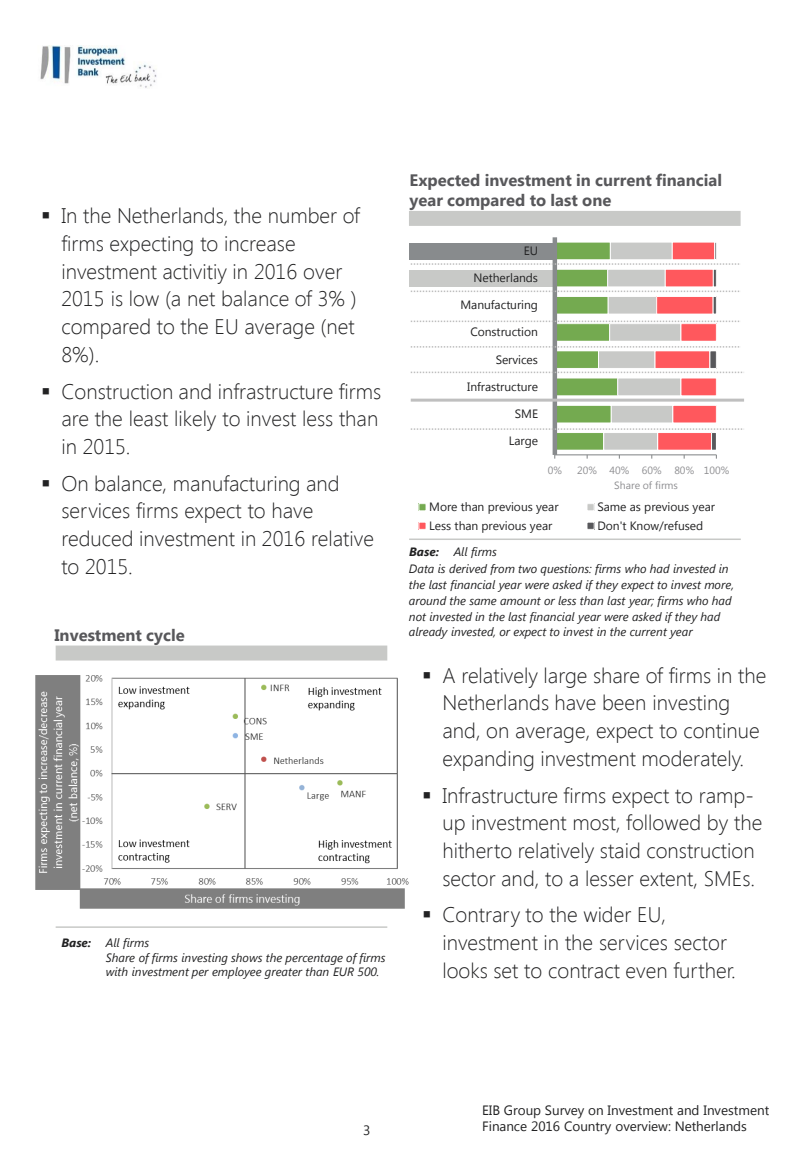
<style>
.page{position:relative;width:810px;height:1170px;background:#fff}
.page>*{position:absolute;margin:0;border:0;box-sizing:border-box;transform-origin:0 0}
.t1{font:300 21px/27.8px "Segoe UI";color:#222223}
.t2{font:700 16.5px/19.8px "Segoe UI";color:#58585b}
.t3{font:13.5px/15.3px "Segoe UI";color:#222223}
.t4{font:italic 12px/15.9px "Segoe UI";letter-spacing:-.005em;color:#222223}
.t5{font:12px "Segoe UI";color:#222223}
.t6{font:italic 700 12px "Segoe UI";letter-spacing:-.005em;color:#222223}
.t7{font:10.5px "Segoe UI";letter-spacing:-.005em;color:#8f8f92}
</style>
<div class="page">
<img style="left:40px;top:46px;width:117px;height:42px">
<div style="left:409px;top:211px;width:332px;height:15px;background:#c8c9c7"></div>
<hr style="left:409px;top:539px;width:332px;height:1px;background:#c8c9c7">
<div style="left:410px;top:270px;width:143px;height:17px;background:#c8c9c7"></div>
<div style="left:555px;top:269px;width:53px;height:18px;background:#74aa50"></div>
<div style="left:555px;top:269px;width:53px;height:18px;border:1px solid #fff"></div>
<div style="left:555px;top:296px;width:53px;height:18px;background:#74aa50"></div>
<div style="left:555px;top:296px;width:53px;height:18px;border:1px solid #fff"></div>
<div style="left:555px;top:324px;width:55px;height:17px;background:#74aa50"></div>
<div style="left:555px;top:323px;width:55px;height:18px;border:1px solid #fff"></div>
<div style="left:555px;top:351px;width:43px;height:17px;background:#74aa50"></div>
<div style="left:555px;top:351px;width:44px;height:18px;border:1px solid #fff"></div>
<div style="left:555px;top:378px;width:63px;height:18px;background:#74aa50"></div>
<div style="left:555px;top:378px;width:63px;height:18px;border:1px solid #fff"></div>
<div style="left:555px;top:405px;width:56px;height:18px;background:#74aa50"></div>
<div style="left:555px;top:405px;width:56px;height:18px;border:1px solid #fff"></div>
<div style="left:555px;top:433px;width:49px;height:17px;background:#74aa50"></div>
<div style="left:555px;top:432px;width:49px;height:18px;border:1px solid #fff"></div>
<div style="left:608px;top:269px;width:57px;height:18px;background:#c8c9c7"></div>
<div style="left:607px;top:269px;width:58px;height:18px;border:1px solid #fff"></div>
<div style="left:608px;top:296px;width:49px;height:18px;background:#c8c9c7"></div>
<div style="left:608px;top:296px;width:49px;height:18px;border:1px solid #fff"></div>
<div style="left:610px;top:324px;width:71px;height:17px;background:#c8c9c7"></div>
<div style="left:609px;top:323px;width:72px;height:18px;border:1px solid #fff"></div>
<div style="left:598px;top:351px;width:57px;height:17px;background:#c8c9c7"></div>
<div style="left:598px;top:351px;width:57px;height:18px;border:1px solid #fff"></div>
<div style="left:618px;top:378px;width:63px;height:18px;background:#c8c9c7"></div>
<div style="left:618px;top:378px;width:63px;height:18px;border:1px solid #fff"></div>
<div style="left:611px;top:405px;width:62px;height:18px;background:#c8c9c7"></div>
<div style="left:611px;top:405px;width:62px;height:18px;border:1px solid #fff"></div>
<div style="left:604px;top:433px;width:54px;height:17px;background:#c8c9c7"></div>
<div style="left:604px;top:432px;width:54px;height:18px;border:1px solid #fff"></div>
<div style="left:665px;top:269px;width:48px;height:18px;background:#ff585d"></div>
<div style="left:665px;top:269px;width:49px;height:18px;border:1px solid #fff"></div>
<div style="left:657px;top:296px;width:56px;height:18px;background:#ff585d"></div>
<div style="left:656px;top:296px;width:57px;height:18px;border:1px solid #fff"></div>
<div style="left:681px;top:324px;width:35px;height:17px;background:#ff585d"></div>
<div style="left:681px;top:323px;width:36px;height:18px;border:1px solid #fff"></div>
<div style="left:655px;top:351px;width:55px;height:17px;background:#ff585d"></div>
<div style="left:655px;top:351px;width:55px;height:18px;border:1px solid #fff"></div>
<div style="left:681px;top:378px;width:35px;height:18px;background:#ff585d"></div>
<div style="left:681px;top:378px;width:36px;height:18px;border:1px solid #fff"></div>
<div style="left:673px;top:405px;width:43px;height:18px;background:#ff585d"></div>
<div style="left:673px;top:405px;width:44px;height:18px;border:1px solid #fff"></div>
<div style="left:658px;top:433px;width:54px;height:17px;background:#ff585d"></div>
<div style="left:658px;top:432px;width:54px;height:18px;border:1px solid #fff"></div>
<div style="left:713px;top:269px;width:4px;height:18px;border:1px solid #fff"></div>
<div style="left:713px;top:296px;width:4px;height:18px;border:1px solid #fff"></div>
<div style="left:710px;top:351px;width:6px;height:17px;background:#58585b"></div>
<div style="left:710px;top:351px;width:7px;height:18px;border:1px solid #fff"></div>
<hr style="left:712px;top:433px;width:4px;height:17px;background:#58585b">
<div style="left:711px;top:432px;width:6px;height:18px;border:1px solid #fff"></div>
<hr style="left:555px;top:454px;width:161px;height:1px;background:#888b8d">
<hr style="left:553px;top:237px;width:4px;height:218px;background:#888b8d">
<div style="left:419px;top:504px;width:7px;height:7px;background:#74aa50"></div>
<div style="left:419px;top:503px;width:7px;height:8px;border:1px solid #fff"></div>
<div style="left:587px;top:504px;width:7px;height:7px;background:#c8c9c7"></div>
<div style="left:587px;top:503px;width:7px;height:8px;border:1px solid #fff"></div>
<div style="left:419px;top:522px;width:7px;height:7px;background:#ff585d"></div>
<div style="left:419px;top:522px;width:7px;height:8px;border:1px solid #fff"></div>
<div style="left:587px;top:522px;width:7px;height:7px;background:#58585b"></div>
<div style="left:587px;top:522px;width:7px;height:8px;border:1px solid #fff"></div>
<svg style="left:411px;top:372px;width:333px;height:1px"></svg>
<svg style="left:411px;top:346px;width:329px;height:2px"></svg>
<svg style="left:411px;top:321px;width:329px;height:1px"></svg>
<svg style="left:411px;top:291px;width:329px;height:1px"></svg>
<svg style="left:411px;top:242px;width:329px;height:23px"></svg>
<hr style="left:411px;top:399px;width:333px;height:3px;background:#bfbfbf">
<svg style="left:411px;top:428px;width:333px;height:2px"></svg>
<div style="left:56px;top:646px;width:331px;height:15px;background:#c8c9c7"></div>
<hr style="left:56px;top:926px;width:331px;height:2px;background:#c8c9c7">
<img style="left:35px;top:652px;width:374px;height:257px">
<p class="t1" style="left:61px;top:200px;width:300px;text-indent:-20px">▪ In the Netherlands, the number of firms expecting to increase investment activitiy in 2016 over<br>2015 is low (a net balance of 3% ) compared to the EU average (net<br>8%).</p>
<p class="t1" style="left:61px;top:376px;width:322px;text-indent:-20px">▪ Construction and infrastructure firms are the least likely to invest less than in 2015.</p>
<p class="t1" style="left:61px;top:468px;width:314px;text-indent:-20px">▪ On balance, manufacturing and services firms expect to have reduced investment in 2016 relative to 2015.</p>
<p class="t2" style="left:54px;top:624px;width:132px">Investment cycle</p>
<p class="t6" style="left:61px;top:935px;width:31px">Base:</p>
<p class="t4" style="left:106px;top:934px;width:45px">All firms</p>
<p class="t4" style="left:106px;top:949px;width:281px;line-height:14.4px">Share of firms investing shows the percentage of firms with investment per employee greater than EUR 500.</p>
<p class="t2" style="left:410px;top:169px;width:314px">Expected investment in current financial year compared to last one</p>
<p class="t5" style="left:524px;top:242px;width:16px">EU</p>
<p class="t5" style="left:474px;top:269px;width:66px">Netherlands</p>
<p class="t5" style="left:460px;top:296px;width:79px">Manufacturing</p>
<p class="t5" style="left:470px;top:323px;width:69px">Construction</p>
<p class="t5" style="left:496px;top:351px;width:44px">Services</p>
<p class="t5" style="left:467px;top:378px;width:72px">Infrastructure</p>
<p class="t5" style="left:515px;top:405px;width:25px">SME</p>
<p class="t5" style="left:509px;top:432px;width:31px">Large</p>
<p class="t7" style="left:548px;top:462px;width:16px">0%</p>
<p class="t7" style="left:577px;top:462px;width:21px">20%</p>
<p class="t7" style="left:610px;top:462px;width:21px">40%</p>
<p class="t7" style="left:642px;top:462px;width:21px">60%</p>
<p class="t7" style="left:674px;top:462px;width:21px">80%</p>
<p class="t7" style="left:704px;top:462px;width:27px">100%</p>
<p class="t7" style="left:614px;top:478px;width:65px">Share of firms</p>
<p class="t5" style="left:429px;top:498px;width:131px">More than previous year</p>
<p class="t5" style="left:597px;top:498px;width:119px">Same as previous year</p>
<p class="t5" style="left:429px;top:517px;width:125px">Less than previous year</p>
<p class="t5" style="left:597px;top:517px;width:107px">Don't Know/refused</p>
<p class="t6" style="left:409px;top:543px;width:31px">Base:</p>
<p class="t4" style="left:454px;top:543px;width:45px">All firms</p>
<p class="t4" style="left:409px;top:560px;width:327px">Data is derived from two questions: firms who had invested in the last financial year were asked if they expect to invest more, around the same amount or less than last year; firms who had not invested in the last financial year were asked if they had already invested, or expect to invest in the current year</p>
<p class="t1" style="left:442px;top:660px;width:326px;text-indent:-20px">▪ A relatively large share of firms in the Netherlands have been investing and, on average, expect to continue expanding investment moderately.</p>
<p class="t1" style="left:442px;top:780px;width:321px;text-indent:-20px">▪ Infrastructure firms expect to ramp&shy;up investment most, followed by the hitherto relatively staid construction sector and, to a lesser extent, SMEs.</p>
<p class="t1" style="left:442px;top:899px;width:295px;text-indent:-20px">▪ Contrary to the wider EU, investment in the services sector looks set to contract even further.</p>
<p class="t3" style="left:363px;top:1122px;width:9px">3</p>
<p class="t3" style="left:482px;top:1102px;width:289px">EIB Group Survey on Investment and Investment<br>Finance 2016 Country overview: Netherlands</p>
</div>
